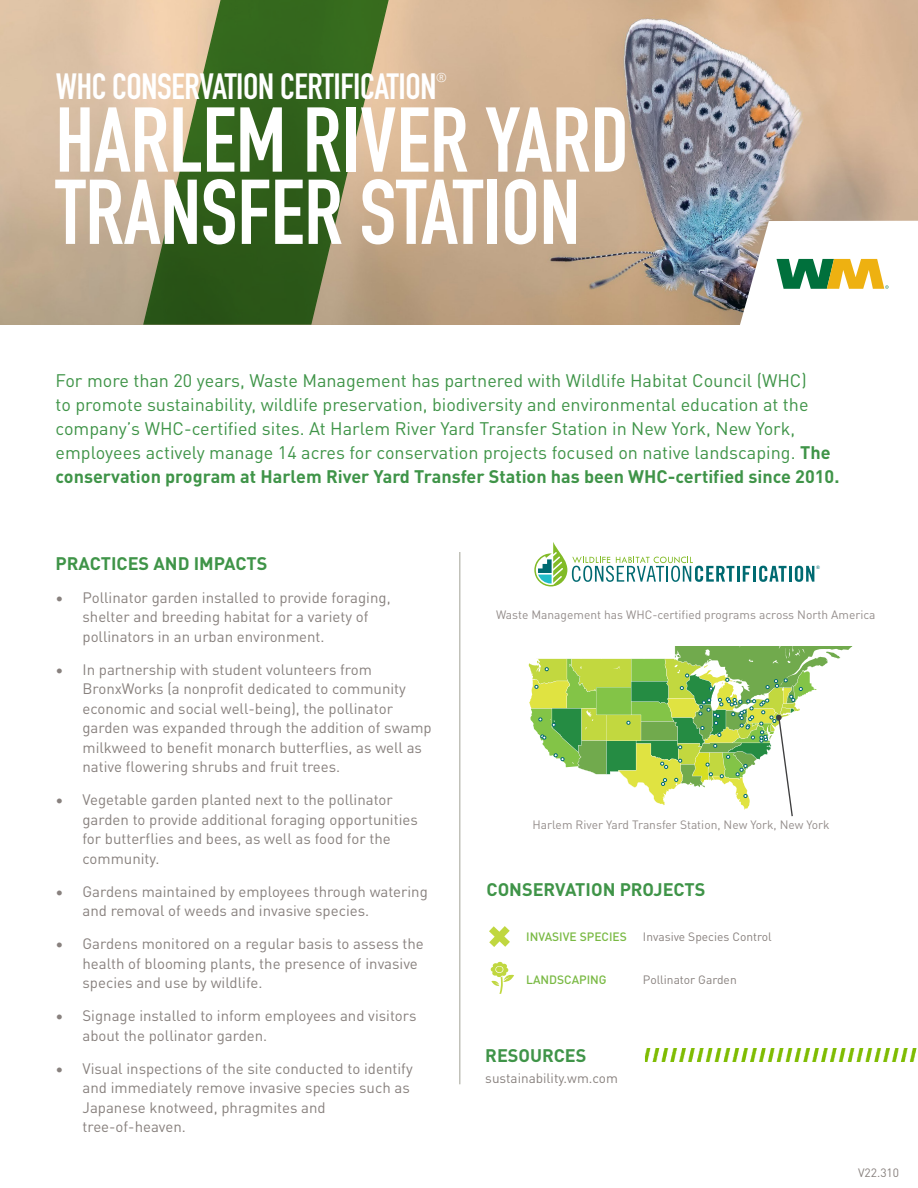
<style>
.page{position:relative;width:918px;height:1188px;background:#fff}
.page>*{position:absolute;margin:0;border:0;box-sizing:border-box;transform-origin:0 0}
.t1{font:700 90.3px/72.3px "DIN Condensed";color:#fff}
.t2{font:700 36px "DIN Condensed";letter-spacing:-.01em;color:#fff}
.t3{font:18px/24px "DINOT";color:#3f9448}
.t4{font:700 18px "DINOT";color:#3f9448}
.t5{font:15px/19.5px "DINOT";color:#88817e}
.t6{font:13.5px "DINOT";color:#88817e}
.t7{font:300 condensed 12.75px "Open Sans";color:#fff}
.t8{font:12px "DINOT";color:#948d8b}
.Text_2{font:12px "DINOT";color:#88817e}
.t9{font:500 12px "DINOT";color:#79b943}
.t10{font:4.8px "Open Sans";color:#006a71}
.s1{font-weight:700}
</style>
<div class="page">
<img style="left:0;top:0;width:918px;height:325px">
<hr style="left:459px;top:552px;width:1px;height:532px;background:#c1c1b9">
<svg style="left:142px;top:0;width:250px;height:325px;background:#667d44"></svg>
<hr style="left:753px;top:566px;width:3px;height:16px;background:#006a71">
<svg style="left:759px;top:566px;width:28px;height:16px"></svg>
<hr style="left:789px;top:566px;width:3px;height:16px;background:#006a71">
<svg style="left:795px;top:566px;width:19px;height:16px"></svg>
<svg style="left:534px;top:542px;width:216px;height:44px"></svg>
<svg style="left:529px;top:647px;width:322px;height:170px"></svg>
<svg style="left:491px;top:962px;width:23px;height:32px"></svg>
<svg style="left:489px;top:926px;width:21px;height:21px"></svg>
<svg style="left:739px;top:221px;width:179px;height:104px"></svg>
<img style="left:645px;top:1048px;width:272px;height:13px">
<p class="t2" style="left:56px;top:63px;width:382px">WHC CONSERVATION CERTIFICATION</p>
<p class="t7" style="left:436px;top:68px;width:12px">®</p>
<p class="t1" style="left:56px;top:103px;width:575px">HARLEM RIVER YARD<br>TRANSFER STATION</p>
<p class="t3" style="left:56px;top:367px;width:786px">For more than 20 years, Waste Management has partnered with Wildlife Habitat Council (WHC)<br>to promote sustainability, wildlife preservation, biodiversity and environmental education at the company’s WHC-certified sites. At Harlem River Yard Transfer Station in New York, New York, employees actively manage 14 acres for conservation projects focused on native landscaping. <span class="s1">The conservation program at Harlem River Yard Transfer Station has been WHC-certified since 2010.</span></p>
<p class="t4" style="left:56px;top:549px;width:213px">PRACTICES AND IMPACTS</p>
<p class="t10" style="left:816px;top:564px;width:5px">®</p>
<p class="t5" style="left:82px;top:586px;width:310px;text-indent:-27px">• Pollinator garden installed to provide foraging, shelter and breeding habitat for a variety of pollinators in an urban environment.</p>
<p class="t5" style="left:82px;top:658px;width:351px;text-indent:-27px">• In partnership with student volunteers from BronxWorks (a nonprofit dedicated to community economic and social well-being), the pollinator garden was expanded through the addition of swamp milkweed to benefit monarch butterflies, as well as native flowering shrubs and fruit trees.</p>
<p class="t5" style="left:82px;top:789px;width:337px;text-indent:-27px">• Vegetable garden planted next to the pollinator garden to provide additional foraging opportunities for butterflies and bees, as well as food for the community.</p>
<p class="t5" style="left:82px;top:880px;width:347px;text-indent:-27px">• Gardens maintained by employees through watering and removal of weeds and invasive species.</p>
<p class="t5" style="left:82px;top:933px;width:343px;text-indent:-27px">• Gardens monitored on a regular basis to assess the health of blooming plants, the presence of invasive species and use by wildlife.</p>
<p class="t5" style="left:82px;top:1005px;width:336px;text-indent:-27px">• Signage installed to inform employees and visitors about the pollinator garden.</p>
<p class="t5" style="left:82px;top:1057px;width:332px;text-indent:-27px">• Visual inspections of the site conducted to identify and immediately remove invasive species such as Japanese knotweed, phragmites and tree-of-heaven.</p>
<p class="t8" style="left:496px;top:606px;width:381px">Waste Management has WHC-certified programs across North America</p>
<p class="t8" style="left:532px;top:816px;width:299px">Harlem River Yard Transfer Station, New York, New York</p>
<p class="t4" style="left:487px;top:875px;width:220px">CONSERVATION PROJECTS</p>
<p class="t9" style="left:526px;top:928px;width:102px">INVASIVE SPECIES</p>
<p class="Text_2" style="left:643px;top:928px;width:130px">Invasive Species Control</p>
<p class="t9" style="left:526px;top:970px;width:82px">LANDSCAPING</p>
<p class="Text_2" style="left:643px;top:970px;width:95px">Pollinator Garden</p>
<p class="t4" style="left:485px;top:1041px;width:103px">RESOURCES</p>
<p class="t6" style="left:485px;top:1067px;width:134px">sustainability.wm.com</p>
<p class="Text_2" style="left:858px;top:1163px;width:43px">V22.310</p>
</div>
